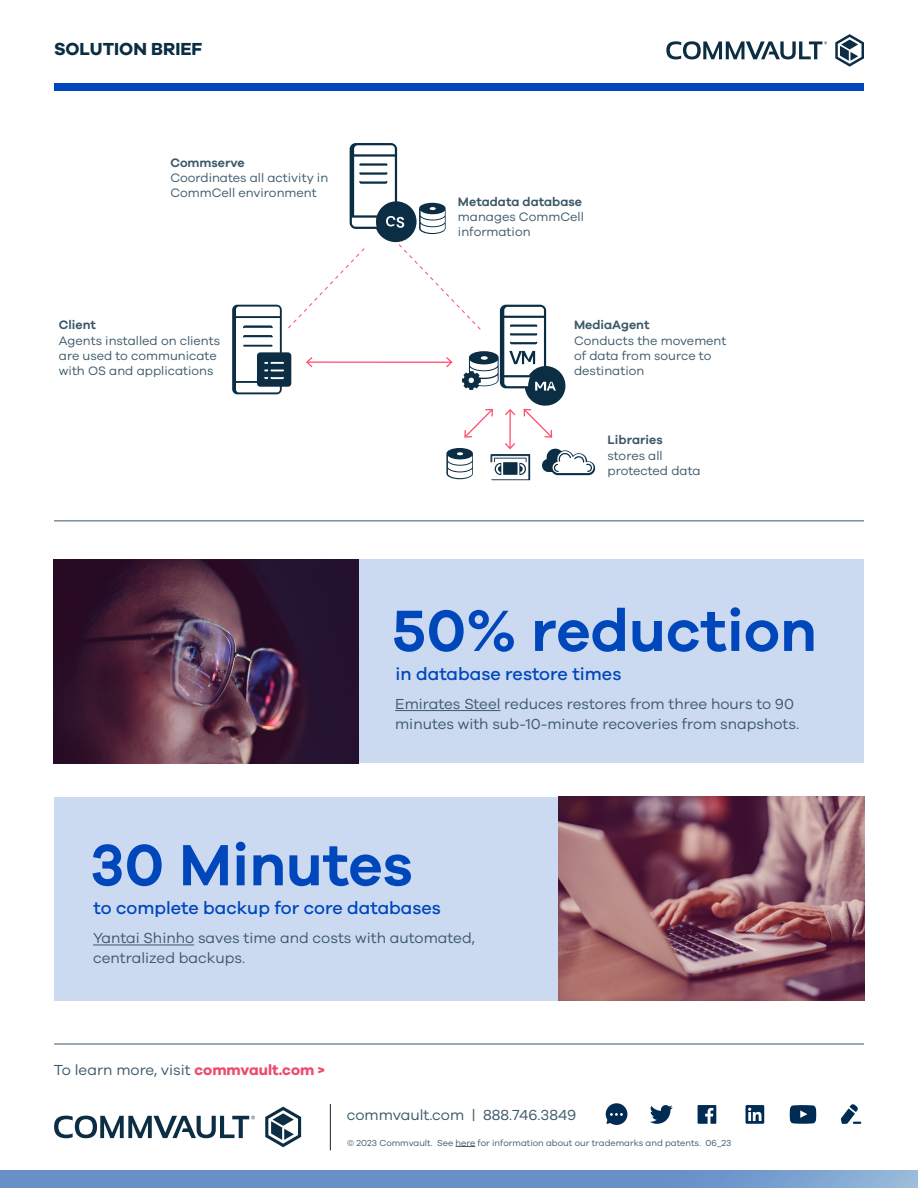
<style>
.page{position:relative;width:918px;height:1188px;background:#fff}
.page>*{position:absolute;margin:0;border:0;box-sizing:border-box;transform-origin:0 0}
.Periwinkle_Stat_Numb{font:600 60px "Galano Grotesque";color:#0047bb}
.Body_Copy{font:500 18px "Galano Grotesque";color:#0047bb}
.t1{font:700 18px "Galano Grotesque";color:#0b2e44}
.Body_Copy-2{font:15px/19.5px "Galano Grotesque";color:#3c5869}
.t2{font:12.6px/15.1px "Galano Grotesque";color:#3c5869}
.t3{font:9px "Galano Grotesque";color:#3c5869}
.s1{font-weight:600}
.s2{font-weight:700;color:#ef4a6c}
</style>
<div class="page">
<svg style="left:0;top:1171px;width:918px;height:17px;background:#6e94cb"></svg>
<svg style="left:666px;top:41px;width:161px;height:18px"></svg>
<svg style="left:835px;top:34px;width:29px;height:33px"></svg>
<div style="left:54px;top:84px;width:810px;height:7px;background:#0047bb"></div>
<hr style="left:330px;top:1104px;width:1px;height:46px;background:#231f20">
<svg style="left:456px;top:1146px;width:19px;height:1px"></svg>
<svg style="left:650px;top:1105px;width:23px;height:19px"></svg>
<svg style="left:698px;top:1105px;width:18px;height:19px"></svg>
<svg style="left:790px;top:1105px;width:26px;height:19px"></svg>
<svg style="left:746px;top:1105px;width:18px;height:19px"></svg>
<svg style="left:841px;top:1104px;width:20px;height:20px"></svg>
<svg style="left:606px;top:1103px;width:21px;height:22px"></svg>
<svg style="left:54px;top:1116px;width:201px;height:22px"></svg>
<svg style="left:265px;top:1107px;width:36px;height:40px"></svg>
<div style="left:54px;top:797px;width:505px;height:203px;background:#ccdaf1"></div>
<div style="left:358px;top:560px;width:506px;height:203px;background:#ccdaf1"></div>
<img style="left:53px;top:560px;width:306px;height:203px">
<hr style="left:54px;top:1044px;width:810px;height:1px;background:#3c5869">
<svg style="left:232px;top:143px;width:363px;height:337px"></svg>
<hr style="left:395px;top:710px;width:106px;height:1px;background:#3c5869">
<hr style="left:93px;top:945px;width:101px;height:1px;background:#3c5869">
<hr style="left:54px;top:520px;width:810px;height:1px;background:#3c5869">
<img style="left:558px;top:797px;width:306px;height:203px">
<h2 class="t1" style="left:54px;top:38px;width:150px">SOLUTION BRIEF</h2>
<p class="t2" style="left:170px;top:154px;width:159px"><span class="s1">Commserve<br></span>Coordinates all activity in<br>CommCell environment</p>
<p class="t2" style="left:458px;top:194px;width:127px"><span class="s1">Metadata database </span>manages CommCell information</p>
<p class="t2" style="left:59px;top:317px;width:163px"><span class="s1">Client<br></span>Agents installed on clients are used to communicate with OS and applications</p>
<p class="t2" style="left:574px;top:317px;width:154px"><span class="s1">MediaAgent<br></span>Conducts the movement of data from source to destination</p>
<p class="t2" style="left:607px;top:432px;width:95px"><span class="s1">Libraries </span>stores all protected data</p>
<p class="Periwinkle_Stat_Numb" style="left:392px;top:594px;width:426px">50% reduction</p>
<p class="Body_Copy" style="left:396px;top:663px;width:227px">in database restore times</p>
<p class="Body_Copy-2" style="left:395px;top:694px;width:406px">Emirates Steel reduces restores from three hours to 90 minutes with sub-10-minute recoveries from snapshots.</p>
<p class="Periwinkle_Stat_Numb" style="left:90px;top:829px;width:324px">30 Minutes</p>
<p class="Body_Copy" style="left:94px;top:897px;width:349px">to complete backup for core databases</p>
<p class="Body_Copy-2" style="left:93px;top:928px;width:383px">Yantai Shinho saves time and costs with automated, centralized backups.</p>
<p class="Body_Copy-2" style="left:54px;top:1059px;width:272px">To learn more, visit <span class="s2">commvault.com &gt;</span></p>
<p class="Body_Copy-2" style="left:347px;top:1105px;width:231px">commvault.com | 888.746.3849</p>
<p class="t3" style="left:347px;top:1137px;width:386px">© 2023 Commvault. See here for information about our trademarks and patents. 06_23</p>
</div>
